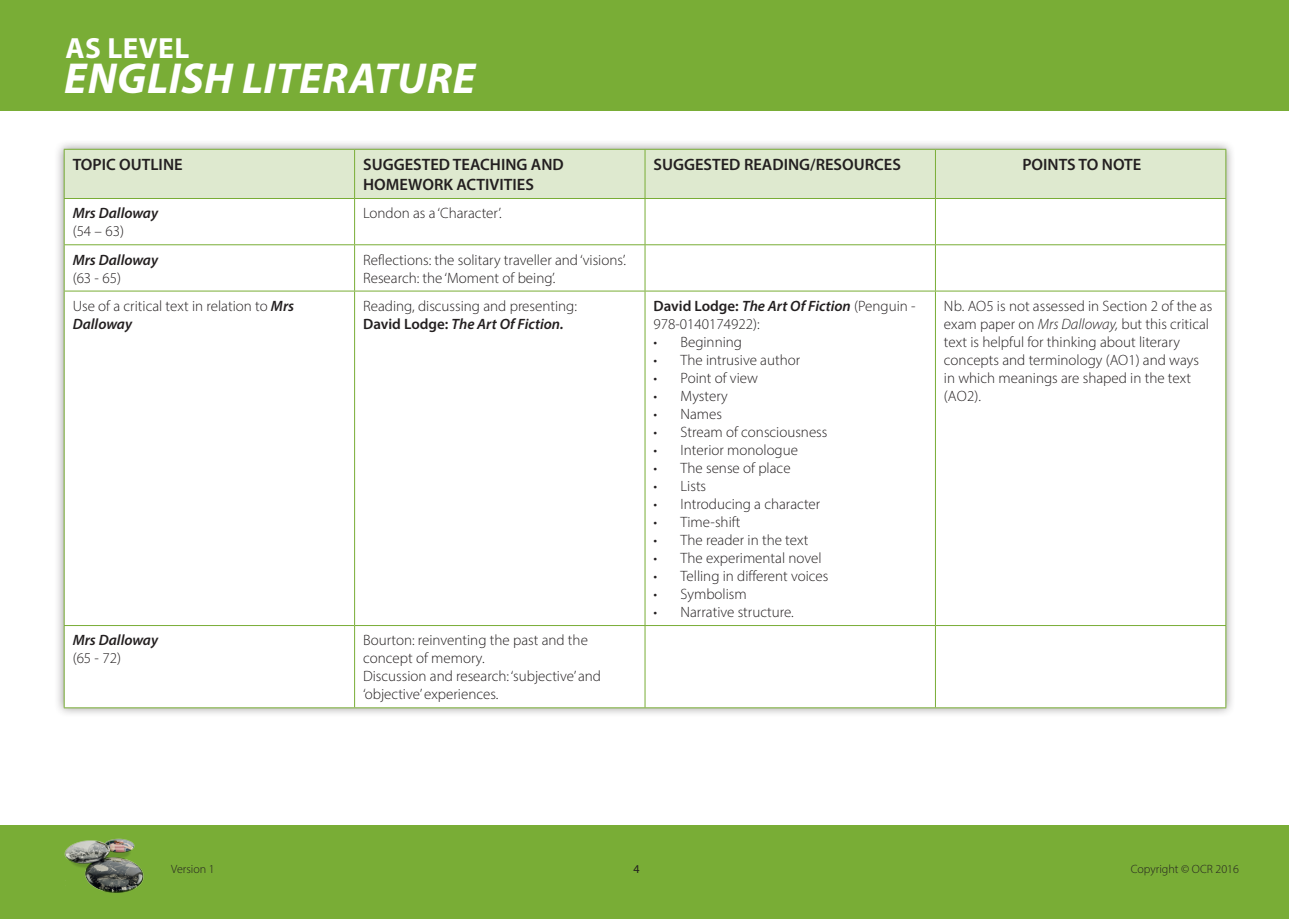
<style>
.page{position:relative;width:1289px;height:919px;background:#fff}
.page>*{position:absolute;margin:0;border:0;box-sizing:border-box;transform-origin:0 0}
.t1{font:italic 700 43.5px "Myriad Pro";letter-spacing:.015em;color:#fff}
.t2{font:700 29.25px "Myriad Pro";letter-spacing:.02em;color:#fff}
.t3{font:600 16.5px/19.8px "Myriad Pro";color:#231f20}
.Body_10pt{font:300 15px/18px "Myriad Pro";color:#231f20}
.Semibold_italic{font:italic 600 15px "Myriad Pro";color:#231f20}
.t4{font:300 12px "Myriad Pro";color:#231f20}
.t5{font:12px "Myriad Pro";color:#231f20}
.s1{font-weight:600;font-style:italic}
.s2{font-style:normal}
.s3{font-weight:600}
.s4{font-style:italic}
</style>
<div class="page">
<div style="left:0;top:0;width:1288px;height:111px;background:#79ad36"></div>
<div style="left:0;top:825px;width:1288px;height:93px;background:#79ad36"></div>
<img style="left:64px;top:838px;width:80px;height:54px">
<div style="left:54px;top:139px;width:1182px;height:578px;background:#231f20;opacity:.45"></div>
<div style="left:65px;top:150px;width:1160px;height:48px;background:#dee9cf"></div>
<svg style="left:65px;top:199px;width:1160px;height:508px"></svg>
<hr style="left:64px;top:150px;width:1px;height:48px;background:#79ad36">
<hr style="left:64px;top:149px;width:290px;height:1px;background:#79ad36">
<hr style="left:354px;top:149px;width:291px;height:1px;background:#79ad36">
<hr style="left:645px;top:149px;width:290px;height:1px;background:#79ad36">
<hr style="left:935px;top:149px;width:291px;height:1px;background:#79ad36">
<hr style="left:354px;top:150px;width:1px;height:48px;background:#79ad36">
<hr style="left:644px;top:150px;width:1px;height:48px;background:#79ad36">
<hr style="left:935px;top:150px;width:1px;height:48px;background:#79ad36">
<hr style="left:1225px;top:150px;width:1px;height:48px;background:#79ad36">
<hr style="left:64px;top:198px;width:290px;height:1px;background:#79ad36">
<hr style="left:354px;top:198px;width:291px;height:1px;background:#79ad36">
<hr style="left:645px;top:198px;width:290px;height:1px;background:#79ad36">
<hr style="left:935px;top:198px;width:291px;height:1px;background:#79ad36">
<hr style="left:64px;top:199px;width:1px;height:45px;background:#79ad36">
<hr style="left:64px;top:245px;width:1px;height:46px;background:#79ad36">
<hr style="left:64px;top:291px;width:1px;height:334px;background:#79ad36">
<hr style="left:64px;top:626px;width:1px;height:81px;background:#79ad36">
<hr style="left:354px;top:199px;width:1px;height:45px;background:#79ad36">
<hr style="left:354px;top:245px;width:1px;height:46px;background:#79ad36">
<hr style="left:354px;top:291px;width:1px;height:334px;background:#79ad36">
<hr style="left:354px;top:626px;width:1px;height:81px;background:#79ad36">
<hr style="left:644px;top:199px;width:1px;height:45px;background:#79ad36">
<hr style="left:644px;top:245px;width:1px;height:46px;background:#79ad36">
<hr style="left:644px;top:291px;width:1px;height:334px;background:#79ad36">
<hr style="left:644px;top:626px;width:1px;height:81px;background:#79ad36">
<hr style="left:935px;top:199px;width:1px;height:45px;background:#79ad36">
<hr style="left:935px;top:245px;width:1px;height:46px;background:#79ad36">
<hr style="left:935px;top:291px;width:1px;height:334px;background:#79ad36">
<hr style="left:935px;top:626px;width:1px;height:81px;background:#79ad36">
<hr style="left:1225px;top:199px;width:1px;height:45px;background:#79ad36">
<hr style="left:1225px;top:245px;width:1px;height:46px;background:#79ad36">
<hr style="left:1225px;top:291px;width:1px;height:334px;background:#79ad36">
<hr style="left:1225px;top:626px;width:1px;height:81px;background:#79ad36">
<hr style="left:64px;top:244px;width:290px;height:1px;background:#79ad36">
<hr style="left:64px;top:291px;width:290px;height:1px;background:#79ad36">
<hr style="left:64px;top:625px;width:290px;height:1px;background:#79ad36">
<hr style="left:64px;top:707px;width:290px;height:1px;background:#79ad36">
<hr style="left:354px;top:244px;width:291px;height:1px;background:#79ad36">
<hr style="left:354px;top:291px;width:291px;height:1px;background:#79ad36">
<hr style="left:354px;top:625px;width:291px;height:1px;background:#79ad36">
<hr style="left:354px;top:707px;width:291px;height:1px;background:#79ad36">
<hr style="left:645px;top:244px;width:290px;height:1px;background:#79ad36">
<hr style="left:645px;top:291px;width:290px;height:1px;background:#79ad36">
<hr style="left:645px;top:625px;width:290px;height:1px;background:#79ad36">
<hr style="left:645px;top:707px;width:290px;height:1px;background:#79ad36">
<hr style="left:935px;top:244px;width:291px;height:1px;background:#79ad36">
<hr style="left:935px;top:291px;width:291px;height:1px;background:#79ad36">
<hr style="left:935px;top:625px;width:291px;height:1px;background:#79ad36">
<hr style="left:935px;top:707px;width:291px;height:1px;background:#79ad36">
<h2 class="t2" style="left:65px;top:29px;width:125px">AS LEVEL</h2>
<h1 class="t1" style="left:64px;top:50px;width:412px">ENGLISH LITERATURE</h1>
<p class="t3" style="left:73px;top:154px;width:111px">TOPIC OUTLINE</p>
<p class="t3" style="left:363px;top:154px;width:202px">SUGGESTED TEACHING AND<br>HOMEWORK ACTIVITIES</p>
<p class="t3" style="left:653px;top:154px;width:249px">SUGGESTED READING/RESOURCES</p>
<p class="t3" style="left:1022px;top:154px;width:120px">POINTS TO NOTE</p>
<p class="Semibold_italic" style="left:73px;top:204px;width:87px">Mrs Dalloway</p>
<p class="Body_10pt" style="left:73px;top:222px;width:53px">(54 – 63)</p>
<p class="Body_10pt" style="left:363px;top:204px;width:140px">London as a ‘Character’.</p>
<p class="Semibold_italic" style="left:73px;top:250px;width:87px">Mrs Dalloway</p>
<p class="Body_10pt" style="left:73px;top:268px;width:50px">(63 - 65)</p>
<p class="Body_10pt" style="left:363px;top:250px;width:264px">Reflections: the solitary traveller and ‘visions’.</p>
<p class="Body_10pt" style="left:363px;top:268px;width:194px">Research: the ‘Moment of being’.</p>
<p class="Body_10pt" style="left:73px;top:297px;width:223px">Use of a critical text in relation to <span class="s1">Mrs<br>Dalloway</span></p>
<p class="Body_10pt" style="left:363px;top:297px;width:215px">Reading, discussing and presenting:</p>
<p class="Semibold_italic" style="left:363px;top:314px;width:202px"><span class="s2">David Lodge:</span> The Art Of Fiction.</p>
<p class="Semibold_italic" style="left:73px;top:630px;width:87px">Mrs Dalloway</p>
<p class="Body_10pt" style="left:73px;top:649px;width:50px">(65 - 72)</p>
<p class="Body_10pt" style="left:363px;top:631px;width:226px">Bourton: reinventing the past and the concept of memory.</p>
<p class="Body_10pt" style="left:363px;top:667px;width:239px">Discussion and research: ‘subjective’ and ‘objective’ experiences.</p>
<p class="Body_10pt" style="left:653px;top:297px;width:263px"><span class="s3">David Lodge:</span> <span class="s1">The Art Of Fiction</span> (Penguin -<br>978-0140174922):</p>
<p class="Body_10pt" style="left:653px;top:333px;width:90px">• Beginning</p>
<p class="Body_10pt" style="left:653px;top:351px;width:148px">• The intrusive author</p>
<p class="Body_10pt" style="left:653px;top:369px;width:106px">• Point of view</p>
<p class="Body_10pt" style="left:653px;top:387px;width:76px">• Mystery</p>
<p class="Body_10pt" style="left:653px;top:405px;width:70px">• Names</p>
<p class="Body_10pt" style="left:653px;top:423px;width:175px">• Stream of consciousness</p>
<p class="Body_10pt" style="left:653px;top:441px;width:146px">• Interior monologue</p>
<p class="Body_10pt" style="left:653px;top:459px;width:139px">• The sense of place</p>
<p class="Body_10pt" style="left:653px;top:477px;width:54px">• Lists</p>
<p class="Body_10pt" style="left:653px;top:495px;width:168px">• Introducing a character</p>
<p class="Body_10pt" style="left:653px;top:513px;width:88px">• Time-shift</p>
<p class="Body_10pt" style="left:653px;top:531px;width:156px">• The reader in the text</p>
<p class="Body_10pt" style="left:653px;top:549px;width:170px">• The experimental novel</p>
<p class="Body_10pt" style="left:653px;top:567px;width:176px">• Telling in different voices</p>
<p class="Body_10pt" style="left:653px;top:585px;width:95px">• Symbolism</p>
<p class="Body_10pt" style="left:653px;top:603px;width:142px">• Narrative structure.</p>
<p class="Body_10pt" style="left:943px;top:297px;width:270px">Nb. AO5 is not assessed in Section 2 of the as exam paper on <span class="s4">Mrs Dalloway,</span> but this critical text is helpful for thinking about literary concepts and terminology (AO1) and ways in which meanings are shaped in the text (AO2).</p>
<p class="t4" style="left:171px;top:861px;width:45px">Version 1</p>
<p class="t5" style="left:633px;top:861px;width:8px">4</p>
<p class="t4" style="left:1130px;top:861px;width:110px">Copyright © OCR 2016</p>
</div>
